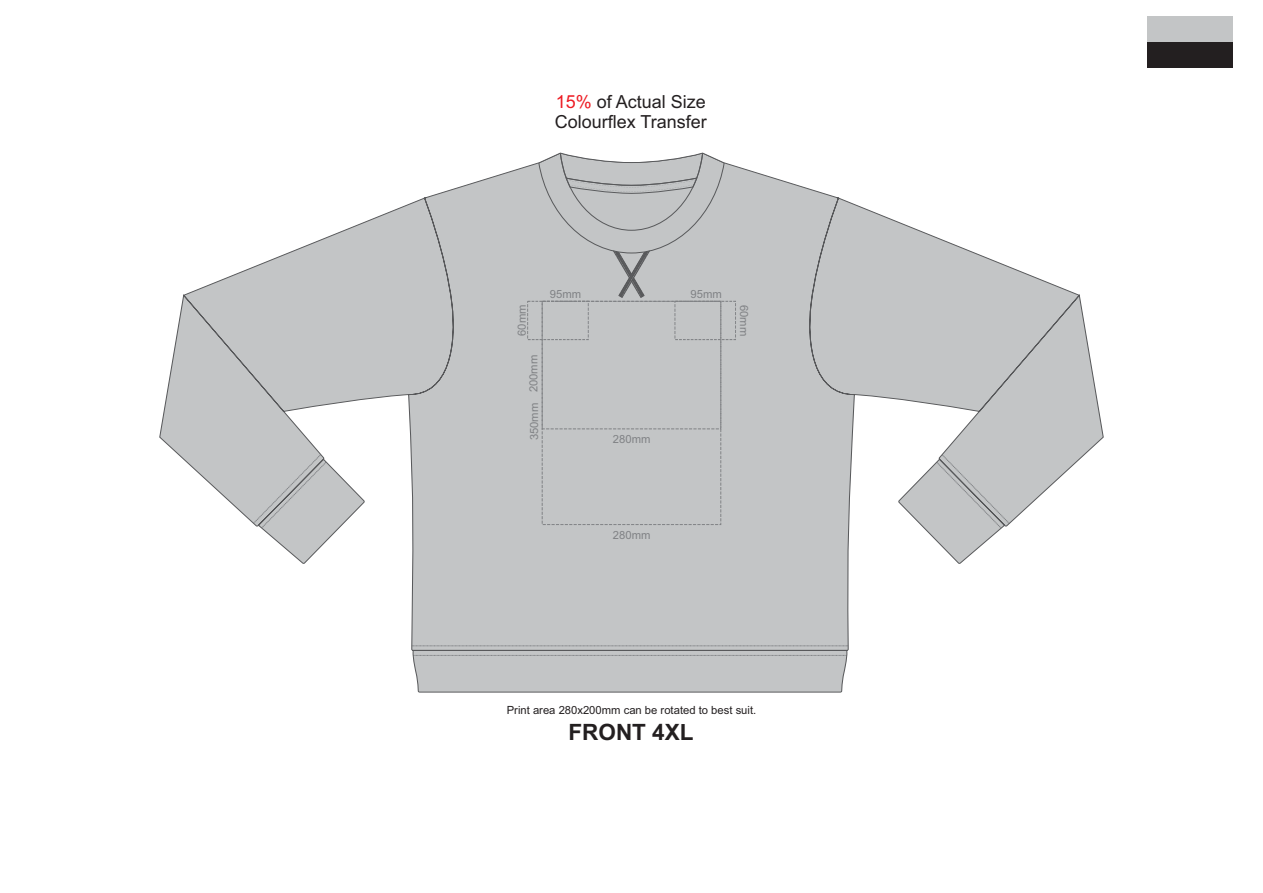
<style>
.page{position:relative;width:1263px;height:893px;background:#fff}
.page>*{position:absolute;margin:0;border:0;box-sizing:border-box;transform-origin:0 0}
.t1{font:700 22.5px "Arial";color:#231f20}
.t2{font:18px/20.1px "Arial";color:#231f20}
.t3{font:11.25px "Arial";color:#231f20}
.t4{font:11.25px "Arial";color:#808285}
.s1{color:#ed1c24}
</style>
<div class="page">
<svg style="left:159px;top:153px;width:944px;height:539px"></svg>
<div style="left:527px;top:301px;width:61px;height:39px;border:1px dashed #808285"></div>
<div style="left:675px;top:301px;width:61px;height:39px;border:1px dashed #808285"></div>
<div style="left:542px;top:301px;width:179px;height:128px;border:1px dashed #808285"></div>
<div style="left:1148px;top:42px;width:85px;height:25px;background:#231f20"></div>
<div style="left:1148px;top:16px;width:85px;height:26px;background:#c3c5c6"></div>
<h2 class="t2" style="left:555px;top:93px;width:154px"><span class="s1">15%</span> of Actual Size<br>Colourflex Transfer</h2>
<p class="t4" style="left:518px;top:336px;width:33px;rotate:-90deg">60mm</p>
<p class="t4" style="left:529px;top:392px;width:39px;rotate:-90deg">200mm</p>
<p class="t4" style="left:530px;top:440px;width:39px;rotate:-90deg">350mm</p>
<p class="t4" style="left:550px;top:290px;width:33px">95mm</p>
<p class="t4" style="left:613px;top:434px;width:39px">280mm</p>
<p class="t4" style="left:613px;top:531px;width:39px">280mm</p>
<p class="t4" style="left:691px;top:290px;width:33px">95mm</p>
<p class="t4" style="left:748px;top:305px;width:33px;rotate:90deg">60mm</p>
<p class="t3" style="left:507px;top:706px;width:251px">Print area 280x200mm can be rotated to best suit.</p>
<h1 class="t1" style="left:568px;top:723px;width:127px">FRONT 4XL</h1>
</div>
